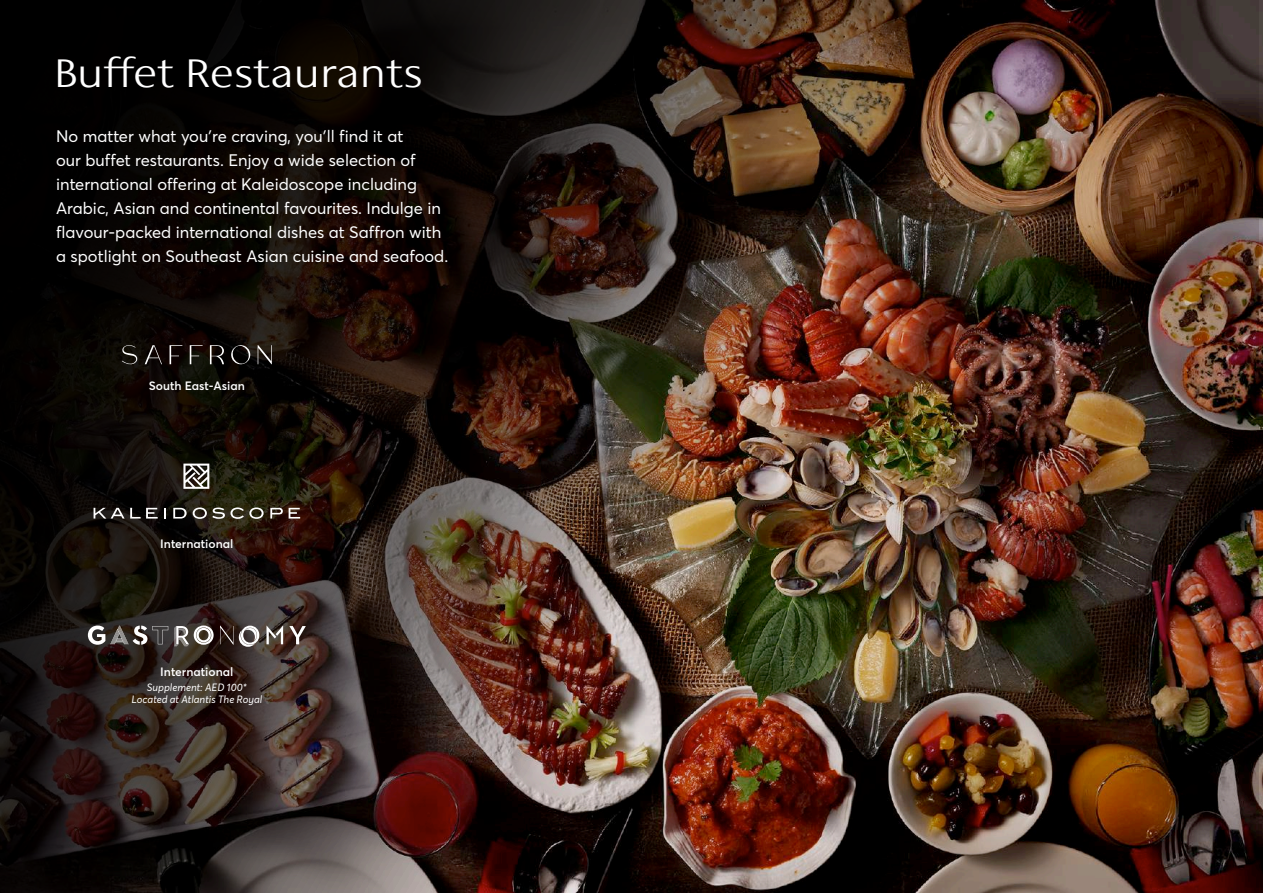
<style>
.page{position:relative;width:1263px;height:893px;background:#fff}
.page>*{position:absolute;margin:0;border:0;box-sizing:border-box;transform-origin:0 0}
.t1{font:45px "Atlantis Resorts Headline";color:#fff}
.t2{font:16.5px/24px "Averta PE";color:#fff}
.t3{font:600 12px "Averta PE";color:#fff}
.t4{font:italic 10.5px/12.6px "Averta PE";color:#fff;text-align:center}
</style>
<div class="page">
<img style="left:0;top:0;width:1259px;height:893px">
<svg style="left:94px;top:508px;width:64px;height:11px"></svg>
<svg style="left:164px;top:508px;width:2px;height:11px"></svg>
<svg style="left:173px;top:508px;width:14px;height:11px"></svg>
<svg style="left:193px;top:507px;width:71px;height:12px"></svg>
<svg style="left:270px;top:508px;width:13px;height:11px"></svg>
<svg style="left:289px;top:508px;width:11px;height:11px"></svg>
<svg style="left:183px;top:464px;width:26px;height:25px"></svg>
<svg style="left:122px;top:343px;width:40px;height:26px"></svg>
<svg style="left:170px;top:345px;width:12px;height:19px"></svg>
<svg style="left:190px;top:345px;width:13px;height:19px"></svg>
<svg style="left:210px;top:345px;width:14px;height:19px"></svg>
<svg style="left:231px;top:345px;width:19px;height:20px"></svg>
<svg style="left:258px;top:345px;width:14px;height:19px"></svg>
<svg style="left:88px;top:625px;width:80px;height:20px;background:#67625f"></svg>
<svg style="left:174px;top:625px;width:40px;height:21px"></svg>
<svg style="left:220px;top:626px;width:39px;height:21px"></svg>
<svg style="left:266px;top:626px;width:17px;height:18px"></svg>
<svg style="left:289px;top:626px;width:17px;height:18px"></svg>
<h1 class="t1" style="left:54px;top:49px;width:370px">Buffet Restaurants</h1>
<p class="t2" style="left:56px;top:123px;width:394px">No matter what you′re craving, you′ll find it at<br>our buffet restaurants. Enjoy a wide selection of international offering at Kaleidoscope including Arabic, Asian and continental favourites. Indulge in flavour-packed international dishes at Saffron with a spotlight on Southeast Asian cuisine and seafood.</p>
<p class="t3" style="left:149px;top:377px;width:98px">South East-Asian</p>
<p class="t3" style="left:160px;top:536px;width:75px">International</p>
<p class="t3" style="left:160px;top:663px;width:75px">International</p>
<p class="t4" style="left:131px;top:681px;width:133px">Supplement: AED 100*<br>Located at Atlantis The Royal</p>
</div>
